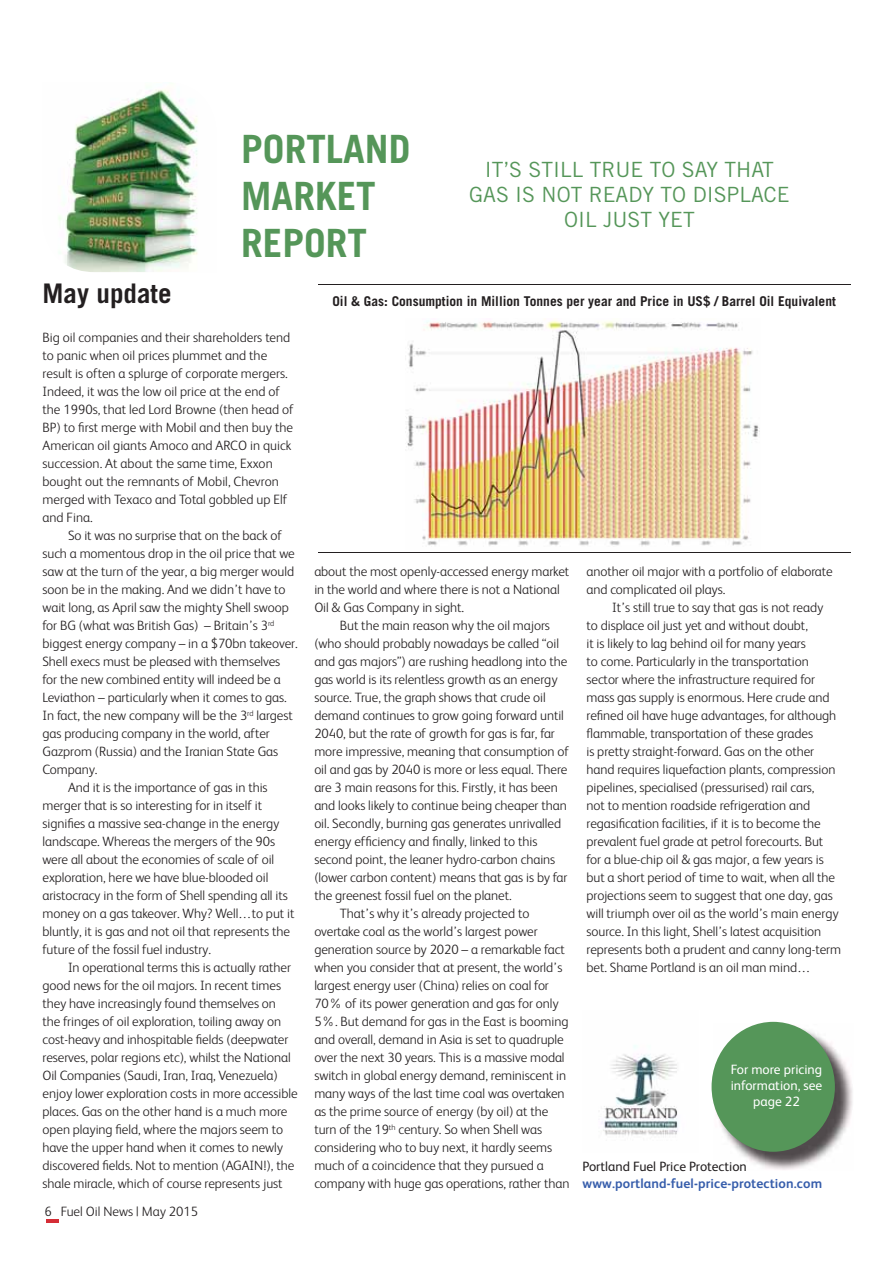
<style>
.page{position:relative;width:893px;height:1263px;background:#fff}
.page>*{position:absolute;margin:0;border:0;box-sizing:border-box;transform-origin:0 0}
.t1{font:700 39px/46.8px "Trade Gothic LT Std";color:#559659}
.t2{font:700 27px "Trade Gothic LT Std";color:#231f20}
.t3{font:21px/25.2px "Trade Gothic LT Std";color:#559659;text-align:center}
.t4{font:300 13.5px/18px "FS Albert";letter-spacing:-.005em;color:#231f20}
.t5{font:700 13.5px "Trade Gothic LT Std";color:#231f20}
.t6{font:700 13.5px/17.1px "FS Albert";letter-spacing:.01em;color:#365dab}
.t7{font:13.5px/16.2px "FS Albert";color:#fff;text-align:center}
.s1{font-weight:400;color:#231f20}
.s2{font-weight:400;color:#211e1f}
</style>
<div class="page">
<svg style="left:46px;top:1219px;width:12px;height:3px"></svg>
<img style="left:58px;top:89px;width:140px;height:183px">
<img style="left:718px;top:1024px;width:135px;height:146px">
<img style="left:718px;top:1161px;width:28px;height:9px">
<div style="left:711px;top:1022px;width:124px;height:130px;background:#559659;border-radius:50%"></div>
<img style="left:601px;top:1045px;width:77px;height:91px">
<img style="left:406px;top:320px;width:354px;height:226px">
<hr style="left:318px;top:552px;width:532px;height:1px;background:#231f20">
<hr style="left:318px;top:284px;width:532px;height:1px;background:#231f20">
<h1 class="t1" style="left:241px;top:131px;width:171px">PORTLAND<br>MARKET<br>REPORT</h1>
<h3 class="t3" style="left:469px;top:157px;width:322px">IT’S STILL TRUE TO SAY THAT<br>GAS IS NOT READY TO DISPLACE<br>OIL JUST YET</h3>
<h2 class="t2" style="left:42px;top:284px;width:131px">May update</h2>
<p class="t4" style="left:42px;top:330px;width:253px">Big oil companies and their shareholders tend to panic when oil prices plummet and the result is often a splurge of corporate mergers.<br>Indeed, it was the low oil price at the end of the 1990s, that led Lord Browne (then head of BP) to first merge with Mobil and then buy the American oil giants Amoco and ARCO in quick succession. At about the same time, Exxon bought out the remnants of Mobil, Chevron merged with Texaco and Total gobbled up Elf and Fina.</p>
<p class="t4" style="left:68px;top:528px;width:216px">So it was no surprise that on the back of</p>
<p class="t4" style="left:42px;top:546px;width:254px">such a momentous drop in the oil price that we</p>
<p class="t4" style="left:42px;top:564px;width:253px">saw at the turn of the year, a big merger would</p>
<p class="t4" style="left:42px;top:582px;width:244px">soon be in the making. And we didn’t have to</p>
<p class="t4" style="left:42px;top:600px;width:248px">wait long, as April saw the mighty Shell swoop</p>
<p class="t4" style="left:42px;top:618px;width:233px">for BG (what was British Gas) – Britain’s 3<sup>rd</sup></p>
<p class="t4" style="left:42px;top:636px;width:257px">biggest energy company – in a $70bn takeover.</p>
<p class="t4" style="left:42px;top:654px;width:239px">Shell execs must be pleased with themselves</p>
<p class="t4" style="left:42px;top:672px;width:240px">for the new combined entity will indeed be a</p>
<p class="t4" style="left:42px;top:690px;width:246px">Leviathon – particularly when it comes to gas.</p>
<p class="t4" style="left:42px;top:708px;width:252px">In fact, the new company will be the 3<sup>rd</sup> largest</p>
<p class="t4" style="left:42px;top:726px;width:229px">gas producing company in the world, after</p>
<p class="t4" style="left:42px;top:744px;width:237px">Gazprom (Russia) and the Iranian State Gas</p>
<p class="t4" style="left:42px;top:762px;width:57px">Company.</p>
<p class="t4" style="left:68px;top:780px;width:201px">And it is the importance of gas in this</p>
<p class="t4" style="left:42px;top:798px;width:221px">merger that is so interesting for in itself it</p>
<p class="t4" style="left:42px;top:816px;width:239px">signifies a massive sea-change in the energy</p>
<p class="t4" style="left:42px;top:834px;width:234px">landscape. Whereas the mergers of the 90s</p>
<p class="t4" style="left:42px;top:852px;width:233px">were all about the economies of scale of oil</p>
<p class="t4" style="left:42px;top:870px;width:227px">exploration, here we have blue-blooded oil</p>
<p class="t4" style="left:42px;top:888px;width:247px">aristocracy in the form of Shell spending all its</p>
<p class="t4" style="left:42px;top:906px;width:253px">money on a gas takeover. Why? Well…to put it</p>
<p class="t4" style="left:42px;top:924px;width:249px">bluntly, it is gas and not oil that represents the</p>
<p class="t4" style="left:42px;top:942px;width:170px">future of the fossil fuel industry.</p>
<p class="t4" style="left:68px;top:960px;width:224px">In operational terms this is actually rather</p>
<p class="t4" style="left:42px;top:978px;width:240px">good news for the oil majors. In recent times</p>
<p class="t4" style="left:42px;top:996px;width:235px">they have increasingly found themselves on</p>
<p class="t4" style="left:42px;top:1014px;width:240px">the fringes of oil exploration, toiling away on</p>
<p class="t4" style="left:42px;top:1032px;width:247px">cost-heavy and inhospitable fields (deepwater</p>
<p class="t4" style="left:42px;top:1050px;width:250px">reserves, polar regions etc), whilst the National</p>
<p class="t4" style="left:42px;top:1068px;width:237px">Oil Companies (Saudi, Iran, Iraq, Venezuela)</p>
<p class="t4" style="left:42px;top:1086px;width:257px">enjoy lower exploration costs in more accessible</p>
<p class="t4" style="left:42px;top:1104px;width:247px">places. Gas on the other hand is a much more</p>
<p class="t4" style="left:42px;top:1122px;width:242px">open playing field, where the majors seem to</p>
<p class="t4" style="left:42px;top:1140px;width:242px">have the upper hand when it comes to newly</p>
<p class="t4" style="left:42px;top:1158px;width:253px">discovered fields. Not to mention (AGAIN!), the</p>
<p class="t4" style="left:42px;top:1176px;width:242px">shale miracle, which of course represents just</p>
<p class="t4" style="left:45px;top:1204px;width:155px">6 Fuel Oil News | May 2015</p>
<p class="t5" style="left:332px;top:296px;width:505px">Oil &amp; Gas: Consumption in Million Tonnes per year and Price in US$ / Barrel Oil Equivalent</p>
<p class="t4" style="left:314px;top:564px;width:256px">about the most openly-accessed energy market in the world and where there is not a National<br>Oil &amp; Gas Company in sight.</p>
<p class="t4" style="left:340px;top:618px;width:212px">But the main reason why the oil majors</p>
<p class="t4" style="left:314px;top:636px;width:246px">(who should probably nowadays be called “oil</p>
<p class="t4" style="left:314px;top:654px;width:255px">and gas majors”) are rushing headlong into the</p>
<p class="t4" style="left:314px;top:672px;width:245px">gas world is its relentless growth as an energy</p>
<p class="t4" style="left:314px;top:690px;width:233px">source. True, the graph shows that crude oil</p>
<p class="t4" style="left:314px;top:708px;width:251px">demand continues to grow going forward until</p>
<p class="t4" style="left:314px;top:726px;width:242px">2040, but the rate of growth for gas is far, far</p>
<p class="t4" style="left:314px;top:744px;width:256px">more impressive, meaning that consumption of</p>
<p class="t4" style="left:314px;top:762px;width:255px">oil and gas by 2040 is more or less equal. There</p>
<p class="t4" style="left:314px;top:780px;width:245px">are 3 main reasons for this. Firstly, it has been</p>
<p class="t4" style="left:314px;top:798px;width:254px">and looks likely to continue being cheaper than</p>
<p class="t4" style="left:314px;top:816px;width:248px">oil. Secondly, burning gas generates unrivalled</p>
<p class="t4" style="left:314px;top:834px;width:225px">energy efficiency and finally, linked to this</p>
<p class="t4" style="left:314px;top:852px;width:242px">second point, the leaner hydro-carbon chains</p>
<p class="t4" style="left:314px;top:870px;width:255px">(lower carbon content) means that gas is by far</p>
<p class="t4" style="left:314px;top:888px;width:199px">the greenest fossil fuel on the planet.</p>
<p class="t4" style="left:340px;top:906px;width:191px">That’s why it’s already projected to</p>
<p class="t4" style="left:314px;top:924px;width:225px">overtake coal as the world’s largest power</p>
<p class="t4" style="left:314px;top:942px;width:252px">generation source by 2020 – a remarkable fact</p>
<p class="t4" style="left:314px;top:960px;width:250px">when you consider that at present, the world’s</p>
<p class="t4" style="left:314px;top:978px;width:236px">largest energy user (China) relies on coal for</p>
<p class="t4" style="left:314px;top:996px;width:246px">70% of its power generation and gas for only</p>
<p class="t4" style="left:314px;top:1014px;width:256px">5%. But demand for gas in the East is booming</p>
<p class="t4" style="left:314px;top:1032px;width:251px">and overall, demand in Asia is set to quadruple</p>
<p class="t4" style="left:314px;top:1050px;width:252px">over the next 30 years. This is a massive modal</p>
<p class="t4" style="left:314px;top:1068px;width:253px">switch in global energy demand, reminiscent in</p>
<p class="t4" style="left:314px;top:1086px;width:252px">many ways of the last time coal was overtaken</p>
<p class="t4" style="left:314px;top:1104px;width:235px">as the prime source of energy (by oil) at the</p>
<p class="t4" style="left:314px;top:1122px;width:229px">turn of the 19<sup>th</sup> century. So when Shell was</p>
<p class="t4" style="left:314px;top:1140px;width:239px">considering who to buy next, it hardly seems</p>
<p class="t4" style="left:314px;top:1158px;width:231px">much of a coincidence that they pursued a</p>
<p class="t4" style="left:314px;top:1176px;width:257px">company with huge gas operations, rather than</p>
<p class="t4" style="left:586px;top:564px;width:248px">another oil major with a portfolio of elaborate and complicated oil plays.</p>
<p class="t4" style="left:586px;top:600px;width:256px;text-indent:26px">It’s still true to say that gas is not ready<br>to displace oil just yet and without doubt,<br>it is likely to lag behind oil for many years<br>to come. Particularly in the transportation sector where the infrastructure required for mass gas supply is enormous. Here crude and refined oil have huge advantages, for although flammable, transportation of these grades<br>is pretty straight-forward. Gas on the other hand requires liquefaction plants, compression pipelines, specialised (pressurised) rail cars,<br>not to mention roadside refrigeration and regasification facilities, if it is to become the prevalent fuel grade at petrol forecourts. But for a blue-chip oil &amp; gas major, a few years is but a short period of time to wait, when all the projections seem to suggest that one day, gas will triumph over oil as the world’s main energy source. In this light, Shell’s latest acquisition represents both a prudent and canny long-term bet. Shame Portland is an oil man mind…</p>
<p class="t7" style="left:731px;top:1062px;width:93px">For more pricing information, see page 22</p>
<p class="t6" style="left:582px;top:1159px;width:241px"><span class="s1">Portland Fuel Price Prot</span><span class="s2">ection </span>www.portland-fuel-price-protection.com</p>
</div>
